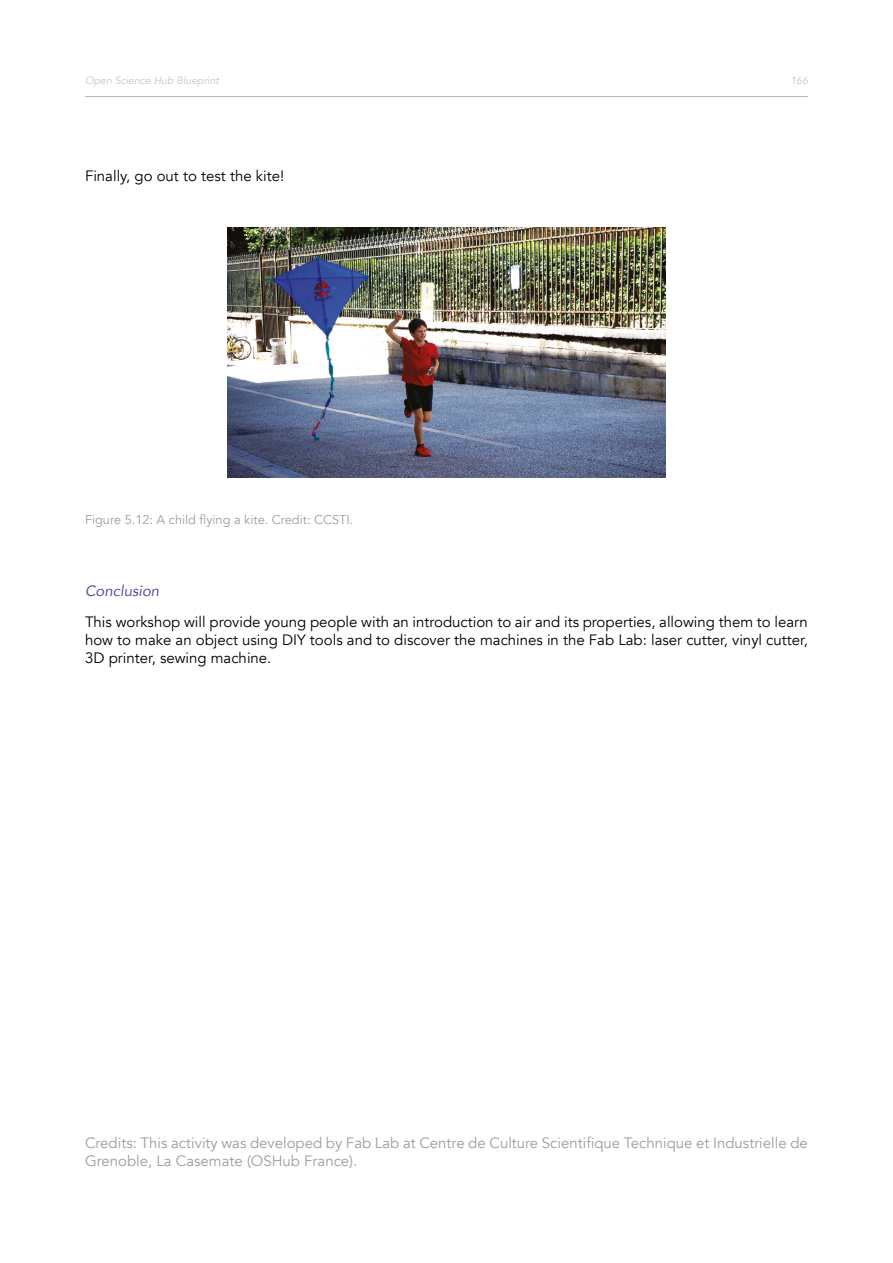
<style>
.page{position:relative;width:893px;height:1263px;background:#fff}
.page>*{position:absolute;margin:0;border:0;box-sizing:border-box;transform-origin:0 0}
.t1{font:15px/18px "Avenir";color:#000;text-align:justify}
.t2{font:15px/18px "Avenir";color:#9d9d9c}
.t3{font:italic 15px "Avenir";color:#57509d}
.t4{font:12.75px "Avenir";color:#9d9d9c}
.t5{font:italic 10.5px "Avenir";color:#c6c6c6}
</style>
<div class="page">
<hr style="left:85px;top:96px;width:723px;height:1px;background:#000">
<img style="left:228px;top:227px;width:437px;height:250px">
<p class="t5" style="left:85px;top:74px;width:135px">Open Science Hub Blueprint</p>
<p class="t5" style="left:790px;top:74px;width:19px">166</p>
<p class="t1" style="left:85px;top:167px;width:201px">Finally, go out to test the kite!</p>
<p class="t4" style="left:85px;top:512px;width:270px">Figure 5.12: A child flying a kite. Credit: CCSTI.</p>
<p class="t3" style="left:85px;top:582px;width:76px">Conclusion</p>
<p class="t1" style="left:85px;top:613px;width:724px">This workshop will provide young people with an introduction to air and its properties, allowing them to learn how to make an object using DIY tools and to discover the machines in the Fab Lab: laser cutter, vinyl cutter, 3D printer, sewing machine.</p>
<p class="t2" style="left:85px;top:1134px;width:724px">Credits: This activity was developed by Fab Lab at Centre de Culture Scientifique Technique et Industrielle de<br>Grenoble, La Casemate (OSHub France).</p>
</div>
